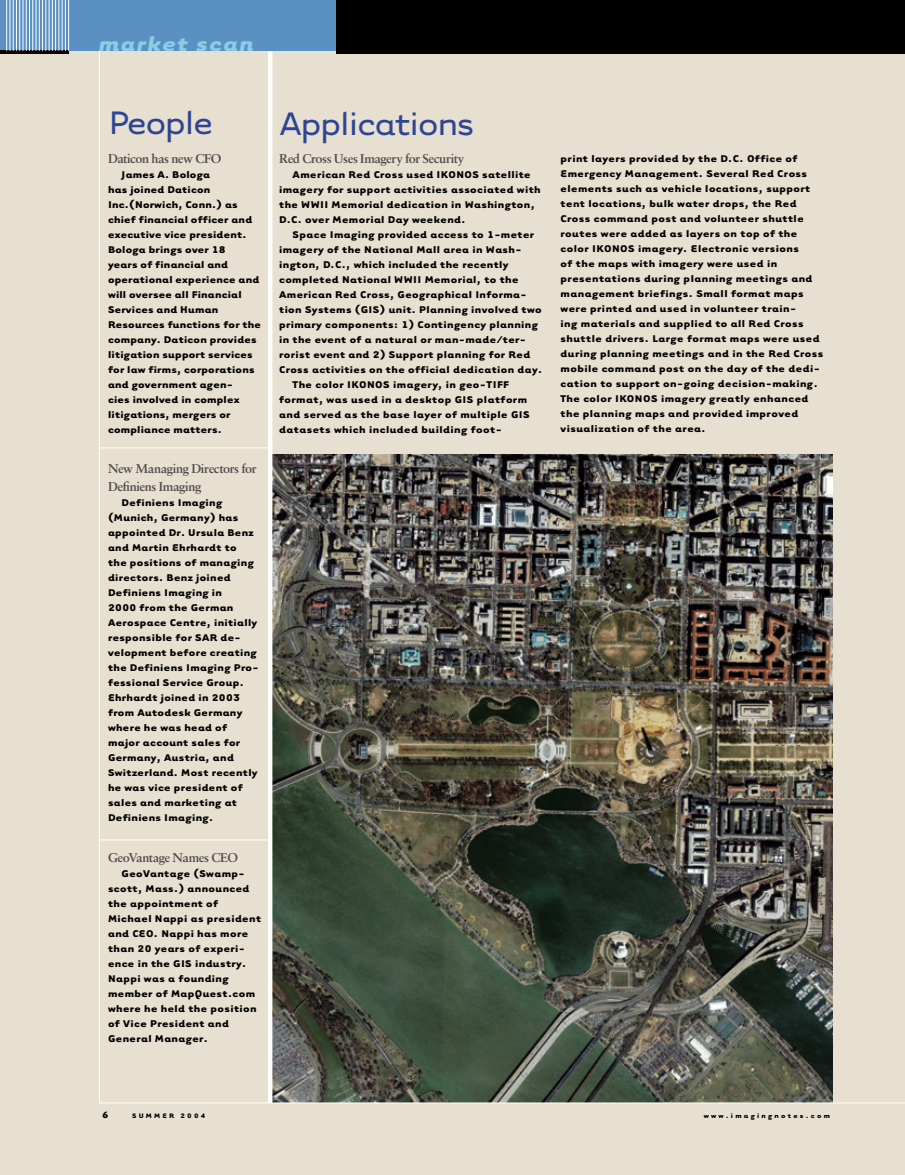
<style>
.page{position:relative;width:905px;height:1175px;background:#fff}
.page>*{position:absolute;margin:0;border:0;box-sizing:border-box;transform-origin:0 0}
.HED_market_scan{font:37.5px "Tarzana Wide";letter-spacing:-.06em;color:#2e4595}
.CL{font:italic 700 24px "Tarzana Wide";letter-spacing:.06em;color:#8acee4}
.MarketScan_SB{font:700 12.75px/18px "Sabon";letter-spacing:-.03em;color:#514b4c}
.Sidebar_BT_7_5{font:700 11.25px/15px "Tarzana Wide";letter-spacing:.035em;color:#000}
.t1{font:700 7.5px "Tarzana Wide";letter-spacing:.3em;color:#000}
</style>
<div class="page">
<div style="left:0;top:0;width:904px;height:1174px;background:#e7e0d0"></div>
<hr style="left:99px;top:37px;width:1px;height:1065px;background:#fff">
<img style="left:272px;top:454px;width:560px;height:648px">
<hr style="left:268px;top:47px;width:4px;height:1055px;background:#fff">
<hr style="left:99px;top:1102px;width:805px;height:1px;background:#fff">
<div style="left:0;top:0;width:904px;height:51px;background:#5b90c2"></div>
<hr style="left:0;top:51px;width:69px;height:3px;background:#000">
<hr style="left:6px;top:0;width:1px;height:51px;background:#fff">
<hr style="left:10px;top:0;width:1px;height:51px;background:#fff">
<hr style="left:13px;top:0;width:1px;height:51px;background:#fff">
<hr style="left:16px;top:0;width:1px;height:51px;background:#fff">
<hr style="left:19px;top:0;width:1px;height:51px;background:#fff">
<hr style="left:23px;top:0;width:1px;height:51px;background:#fff">
<hr style="left:26px;top:0;width:1px;height:51px;background:#fff">
<hr style="left:29px;top:0;width:1px;height:51px;background:#fff">
<hr style="left:32px;top:0;width:1px;height:51px;background:#fff">
<hr style="left:36px;top:0;width:1px;height:51px;background:#fff">
<hr style="left:39px;top:0;width:1px;height:51px;background:#fff">
<hr style="left:42px;top:0;width:1px;height:51px;background:#fff">
<hr style="left:45px;top:0;width:1px;height:51px;background:#fff">
<hr style="left:49px;top:0;width:1px;height:51px;background:#fff">
<hr style="left:52px;top:0;width:1px;height:51px;background:#fff">
<hr style="left:55px;top:0;width:1px;height:51px;background:#fff">
<hr style="left:58px;top:0;width:1px;height:51px;background:#fff">
<hr style="left:62px;top:0;width:1px;height:51px;background:#fff">
<hr style="left:65px;top:0;width:1px;height:51px;background:#fff">
<hr style="left:68px;top:0;width:1px;height:51px;background:#fff">
<hr style="left:904px;top:0;width:1px;height:51px;background:#5b90c2">
<div style="left:337px;top:0;width:567px;height:54px;background:#000"></div>
<hr style="left:99px;top:447px;width:169px;height:1px;background:#fff">
<hr style="left:99px;top:839px;width:169px;height:1px;background:#fff">
<p class="CL" style="left:99px;top:28px;width:156px">market scan</p>
<p class="HED_market_scan" style="left:108px;top:99px;width:107px">People</p>
<p class="MarketScan_SB" style="left:108px;top:149px;width:115px">Daticon has new CFO</p>
<p class="Sidebar_BT_7_5" style="left:108px;top:166px;width:154px;text-indent:14px">James A. Bologa<br>has joined Daticon<br>I nc.(Norwich, Conn.) as chief financial officer and executive vice president.<br>Bologa brings over 18<br>years of financial and operational experience and will oversee all Financial<br>Services and H uman<br>Resources functions for the company. Daticon provides litigation support services for law firms, corporations and government agen-<br>cies involved in complex litigations, mergers or compliance matters.</p>
<p class="MarketScan_SB" style="left:108px;top:459px;width:150px">New Managing Directors for<br>Definiens Imaging</p>
<p class="Sidebar_BT_7_5" style="left:108px;top:494px;width:152px;text-indent:14px">Definiens I maging (Munich, Germany) has appointed Dr. Ursula Benz and Martin Ehrhardt to<br>the positions of managing directors. Benz joined<br>Definiens I maging in<br>2000 from the German<br>Aerospace Centre, initially responsible for SAR de&shy;velopment before creating the Definiens I maging Pro&shy;fessional Service Group.<br>Ehrhardt joined in 2003 from Autodesk Germany where he was head of major account sales for<br>Germany, Austria, and<br>Switzerland. Most recently he was vice president of sales and marketing at<br>Definiens I maging.</p>
<p class="MarketScan_SB" style="left:108px;top:848px;width:131px">GeoVantage Names CEO</p>
<p class="Sidebar_BT_7_5" style="left:108px;top:865px;width:154px;text-indent:14px">GeoVantage (Swamp&shy;scott, Mass.) announced the appointment of<br>Michael Nappi as president and CEO . Nappi has more than 20 years of experi&shy;ence in the GI S industry.<br>N appi was a founding member of MapQuest.com where he held the position of Vice President and<br>General Manager.</p>
<p class="HED_market_scan" style="left:279px;top:99px;width:197px">Applications</p>
<p class="MarketScan_SB" style="left:279px;top:149px;width:187px">Red Cross Uses Imagery for Security</p>
<p class="Sidebar_BT_7_5" style="left:292px;top:166px;width:165px">American Red Cross used I KONO</p>
<p class="Sidebar_BT_7_5" style="left:279px;top:166px;width:263px;text-indent:193px">S satellite imagery for support activities associated with the WWII Memorial dedication in Washington, D.C. over Memorial Day weekend.</p>
<p class="Sidebar_BT_7_5" style="left:279px;top:226px;width:264px;text-indent:14px">Space I maging provided access to 1-meter imagery of the National Mall area in Wash&shy;ington, D.C., which included the recently completed National WWII Memorial, to the American Red Cross, Geographical I nforma&shy;tion Systems (GI S) unit. Planning involved two primary components: 1) Contingency planning in the event of a natural or man-made/ter&shy;rorist event and 2) Support planning for Red Cross activities on the official dedication day.</p>
<p class="Sidebar_BT_7_5" style="left:292px;top:376px;width:75px">The color I KONO</p>
<p class="Sidebar_BT_7_5" style="left:279px;top:376px;width:252px;text-indent:104px">S imagery, in geo-TI FF format, was used in a desktop GI S platform and served as the base layer of multiple GI S datasets which included building foot-</p>
<p class="Sidebar_BT_7_5" style="left:560px;top:150px;width:251px">print layers provided by the D.C. Office of Emergency Management. Several Red Cross elements such as vehicle locations, support tent locations, bulk water drops, the Red Cross command post and volunteer shuttle routes were added as layers on top of the color I KONO</p>
<p class="Sidebar_BT_7_5" style="left:560px;top:240px;width:264px;text-indent:68px">S imagery. Electronic versions<br>of the maps with imagery were used in presentations during planning meetings and management briefings. Small format maps were printed and used in volunteer train-<br>ing materials and supplied to all Red Cross shuttle drivers. Large format maps were used during planning meetings and in the Red Cross mobile command post on the day of the dedi&shy;cation to support on-going decision-making.<br>The color I KONO</p>
<p class="Sidebar_BT_7_5" style="left:560px;top:390px;width:249px;text-indent:90px">S imagery greatly enhanced the planning maps and provided improved visualization of the area.</p>
<p class="t1" style="left:132px;top:1110px;width:75px">Summer 2 004</p>
<p class="t1" style="left:703px;top:1110px;width:128px">www.imagingnotes.com</p>
</div>
